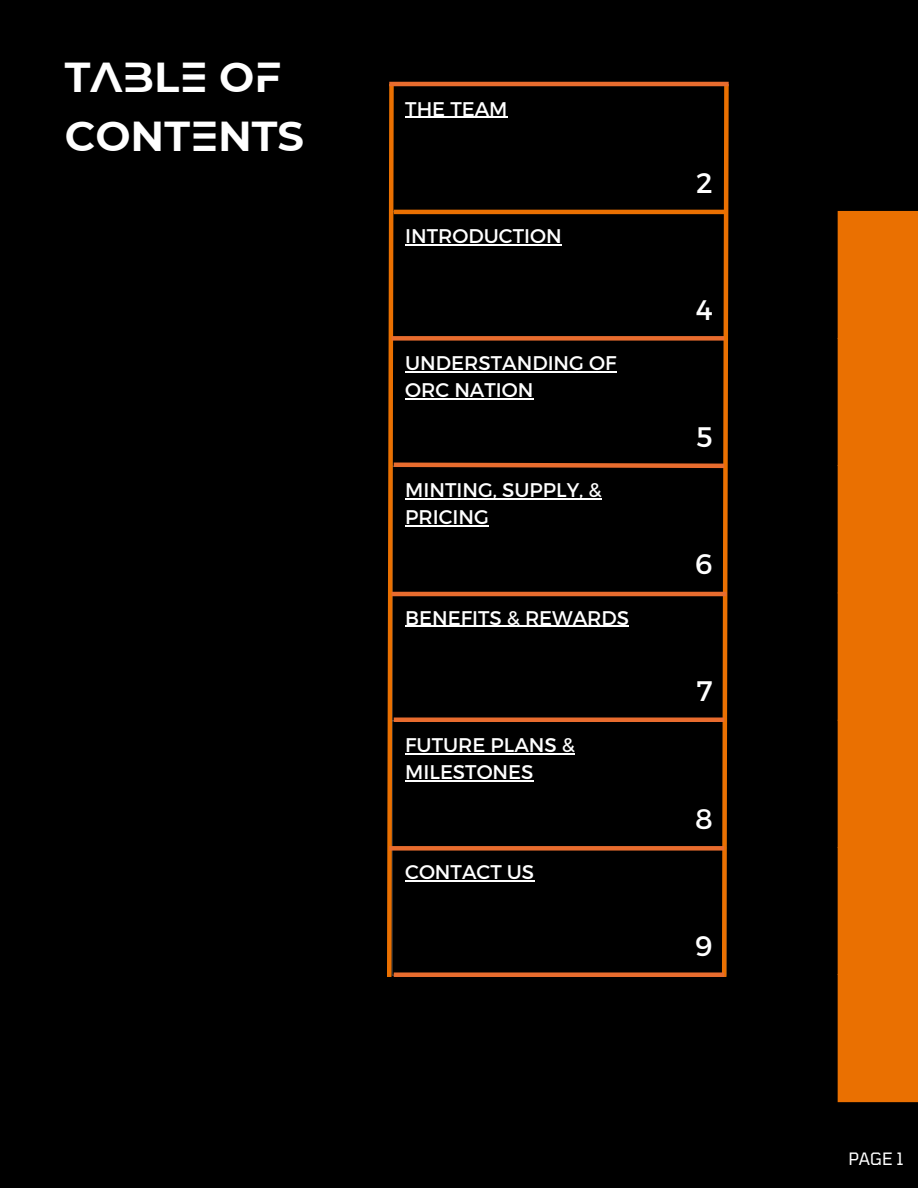
<style>
.page{position:relative;width:918px;height:1188px;background:#000}
.page>*{position:absolute;margin:0;border:0;box-sizing:border-box;transform-origin:0 0}
.t1{font:700 41.85px/58.5px "Montserrat Alt 1";color:#fff}
.t2{font:28.2px "Montserrat";color:#fff}
.t3{font:19.8px/27px "Montserrat";color:#fff}
.t4{font:16.95px "Tomorrow";color:#fff}
</style>
<div class="page">
<svg style="left:387px;top:81px;width:342px;height:896px"></svg>
<hr style="left:392px;top:592px;width:334px;height:4px;background:#e86c2e">
<hr style="left:394px;top:718px;width:330px;height:4px;background:#e86c2e">
<div style="left:389px;top:846px;width:335px;height:5px;background:#e86c2e"></div>
<div style="left:394px;top:972px;width:330px;height:5px;background:#e86c2e"></div>
<div style="left:838px;top:211px;width:80px;height:891px;background:#ea7001"></div>
<p class="t1" style="left:65px;top:51px;width:241px">TABLE OF<br>CONTENTS</p>
<h1 class="t3" style="left:405px;top:94px;width:104px">THE TEAM</h1>
<p class="t3" style="left:405px;top:221px;width:158px">INTRODUCTION</p>
<p class="t3" style="left:405px;top:349px;width:213px">UNDERSTANDING OF<br>ORC NATION</p>
<p class="t3" style="left:405px;top:476px;width:198px">MINTING, SUPPLY, &amp;<br>PRICING</p>
<p class="t3" style="left:405px;top:603px;width:225px">BENEFITS &amp; REWARDS</p>
<p class="t3" style="left:405px;top:730px;width:171px">FUTURE PLANS &amp;<br>MILESTONES</p>
<p class="t3" style="left:405px;top:858px;width:131px">CONTACT US</p>
<p class="t2" style="left:696px;top:164px;width:18px">2</p>
<p class="t2" style="left:696px;top:291px;width:18px">4</p>
<p class="t2" style="left:696px;top:419px;width:18px">5</p>
<p class="t2" style="left:695px;top:546px;width:19px">6</p>
<p class="t2" style="left:697px;top:673px;width:18px">7</p>
<p class="t2" style="left:695px;top:800px;width:19px">8</p>
<p class="t2" style="left:695px;top:928px;width:19px">9</p>
<p class="t4" style="left:849px;top:1148px;width:57px">PAGE 1</p>
</div>
